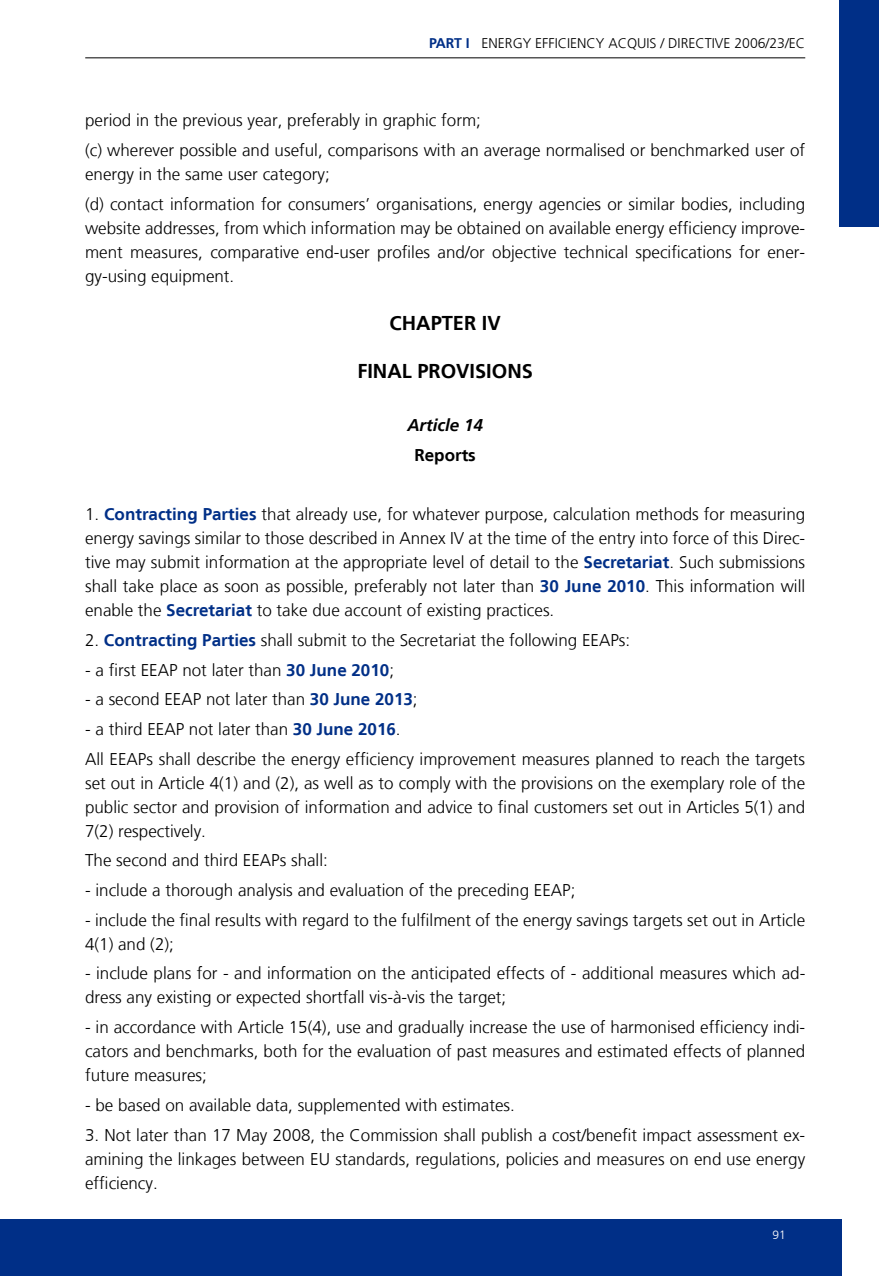
<style>
.page{position:relative;width:879px;height:1276px;background:#fff}
.page>*{position:absolute;margin:0;border:0;box-sizing:border-box;transform-origin:0 0}
.t1{font:700 20px "Frutiger LT";color:#000}
.t2{font:300 17px/24px "Frutiger LT";color:#000}
.t3{font:italic 700 17px "Frutiger LT";color:#000}
.t4{font:700 17px "Frutiger LT";color:#000}
.t5{font:300 14px "Frutiger LT";color:#000}
.t6{font:300 12px "Frutiger LT";color:#fff}
.s1{font-weight:700;color:#002f87}
</style>
<div class="page">
<div style="left:0;top:1219px;width:841px;height:57px;background:#002f87"></div>
<hr style="left:85px;top:57px;width:720px;height:1px;background:#000">
<div style="left:839px;top:0;width:40px;height:227px;background:#002f87"></div>
<p class="t5" style="left:429px;top:35px;width:378px"><span class="s1">PART I</span> ENERGY EFFICIENCY ACQUIS / DIRECTIVE 2006/23/EC</p>
<p class="t2" style="left:85px;top:106px;width:721px;line-height:29.6px">period in the previous year, preferably in graphic form;<br>(c) wherever possible and useful, comparisons with an average normalised or benchmarked user of</p>
<p class="t2" style="left:85px;top:159px;width:722px;line-height:29.6px">energy in the same user category;<br>(d) contact information for consumers’ organisations, energy agencies or similar bodies, including</p>
<p class="t2" style="left:85px;top:216px;width:722px;text-align:justify">website addresses, from which information may be obtained on available energy efficiency improve&shy;ment measures, comparative end-user profiles and/or objective technical specifications for ener&shy;gy-using equipment.</p>
<p class="t1" style="left:389px;top:311px;width:113px">CHAPTER IV</p>
<p class="t1" style="left:357px;top:359px;width:177px">FINAL PROVISIONS</p>
<p class="t3" style="left:407px;top:415px;width:77px">Article 14</p>
<p class="t4" style="left:414px;top:445px;width:63px">Reports</p>
<p class="t2" style="left:85px;top:503px;width:722px;text-align:justify">1. <span class="s1">Contracting Parties</span> that already use, for whatever purpose, calculation methods for measuring energy savings similar to those described in Annex IV at the time of the entry into force of this Direc&shy;tive may submit information at the appropriate level of detail to the <span class="s1">Secretariat</span>. Such submissions shall take place as soon as possible, preferably not later than <span class="s1">30 June 2010</span>. This information will enable the <span class="s1">Secretariat</span> to take due account of existing practices.</p>
<p class="t2" style="left:85px;top:628px;width:547px">2. <span class="s1">Contracting Parties</span> shall submit to the Secretariat the following EEAPs:</p>
<p class="t2" style="left:85px;top:658px;width:310px">- a first EEAP not later than <span class="s1">30 June 2010</span>;</p>
<p class="t2" style="left:85px;top:688px;width:334px">- a second EEAP not later than <span class="s1">30 June 2013</span>;</p>
<p class="t2" style="left:85px;top:714px;width:722px;line-height:29.6px">- a third EEAP not later than <span class="s1">30 June 2016</span>.<br>All EEAPs shall describe the energy efficiency improvement measures planned to reach the targets</p>
<p class="t2" style="left:85px;top:771px;width:722px;text-align:justify">set out in Article 4(1) and (2), as well as to comply with the provisions on the exemplary role of the public sector and provision of information and advice to final customers set out in Articles 5(1) and 7(2) respectively.</p>
<p class="t2" style="left:85px;top:849px;width:244px">The second and third EEAPs shall:</p>
<p class="t2" style="left:85px;top:878px;width:492px">- include a thorough analysis and evaluation of the preceding EEAP;</p>
<p class="t2" style="left:85px;top:908px;width:722px">- include the final results with regard to the fulfilment of the energy savings targets set out in Article<br>4(1) and (2);</p>
<p class="t2" style="left:85px;top:962px;width:722px">- include plans for - and information on the anticipated effects of - additional measures which ad&shy;dress any existing or expected shortfall vis-à-vis the target;</p>
<p class="t2" style="left:85px;top:1015px;width:722px;text-align:justify">- in accordance with Article 15(4), use and gradually increase the use of harmonised efficiency indi&shy;cators and benchmarks, both for the evaluation of past measures and estimated effects of planned future measures;</p>
<p class="t2" style="left:85px;top:1093px;width:431px">- be based on available data, supplemented with estimates.</p>
<p class="t2" style="left:85px;top:1123px;width:722px;text-align:justify">3. Not later than 17 May 2008, the Commission shall publish a cost/benefit impact assessment ex&shy;amining the linkages between EU standards, regulations, policies and measures on end‐use energy efficiency.</p>
<p class="t6" style="left:772px;top:1228px;width:15px">91</p>
</div>
